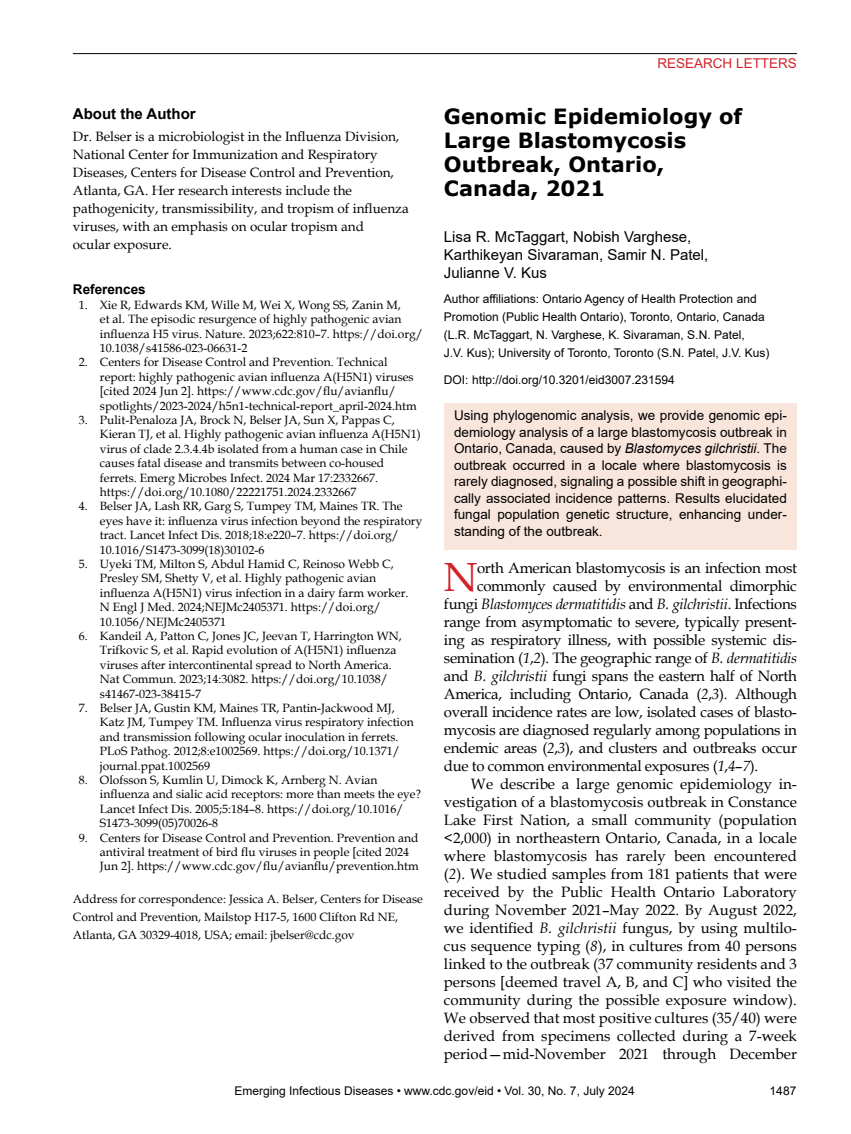
<style>
.page{position:relative;width:851px;height:1134px;background:#fff}
.page>*{position:absolute;margin:0;border:0;box-sizing:border-box;transform-origin:0 0}
.t1{font:40.8px "Book Antiqua";color:#d2232a}
.t2{font:700 21px/24px "Verdana";color:#000}
.t3{font:15px "Book Antiqua";color:#000}
.t4{font:15px "Book Antiqua";letter-spacing:-.02em;color:#000}
.t5{font:15px/18px "Arial";color:#000}
.t6{font:italic 15px "Book Antiqua";letter-spacing:-.02em;color:#000}
.t7{font:700 15px "Arial";color:#000}
.t8{font:13.5px/16.5px "Arial";color:#000;text-align:justify}
.t9{font:13.5px/18px "Book Antiqua";color:#000}
.t10{font:13.5px "Arial";color:#d2232a}
.t11{font:700 13.5px "Arial";color:#000}
.t12{font:12px/14.4px "Book Antiqua";color:#000}
.t13{font:12px/18px "Arial";color:#000}
.s1{font-style:italic}
.s2{font-style:normal}
</style>
<div class="page">
<hr style="left:73px;top:53px;width:723px;height:1px;background:#000">
<div style="left:444px;top:403px;width:352px;height:147px;background:#f8e5dc"></div>
<p class="t10" style="left:657px;top:54px;width:141px">RESEARCH LETTERS</p>
<h2 class="t2" style="left:444px;top:104px;width:300px">Genomic Epidemiology of<br>Large Blastomycosis<br>Outbreak, Ontario,<br>Canada, 2021</h2>
<p class="t5" style="left:444px;top:228px;width:266px">Lisa R. McTaggart, Nobish Varghese,<br>Karthikeyan Sivaraman, Samir N. Patel,<br>Julianne V. Kus</p>
<p class="t13" style="left:444px;top:290px;width:327px">Author affiliations: Ontario Agency of Health Protection and Promotion (Public Health Ontario), Toronto, Ontario, Canada (L.R. McTaggart, N. Varghese, K. Sivaraman, S.N. Patel,<br>J.V. Kus); University of Toronto, Toronto (S.N. Patel, J.V. Kus)</p>
<p class="t13" style="left:444px;top:371px;width:232px">DOI: http://doi.org/10.3201/eid3007.231594</p>
<p class="t7" style="left:73px;top:103px;width:124px">About the Author</p>
<p class="t9" style="left:73px;top:128px;width:337px">Dr. Belser is a microbiologist in the Influenza Division, National Center for Immunization and Respiratory Diseases, Centers for Disease Control and Prevention, Atlanta, GA. Her research interests include the pathogenicity, transmissibility, and tropism of influenza viruses, with an emphasis on ocular tropism and<br>ocular exposure.</p>
<p class="t11" style="left:73px;top:280px;width:74px">References</p>
<p class="t12" style="left:100px;top:297px;width:324px;text-indent:-21px">1. Xie R, Edwards KM, Wille M, Wei X, Wong SS, Zanin M,<br>et al. The episodic resurgence of highly pathogenic avian influenza H5 virus. Nature. 2023;622:810–7. https://doi.org/ 10.1038/s41586-023-06631-2</p>
<p class="t12" style="left:100px;top:355px;width:318px;text-indent:-21px">2. Centers for Disease Control and Prevention. Technical report: highly pathogenic avian influenza A(H5N1) viruses [cited 2024 Jun 2]. https://www.cdc.gov/flu/avianflu/ spotlights/2023-2024/h5n1-technical-report_april-2024.htm</p>
<p class="t12" style="left:100px;top:413px;width:322px;text-indent:-21px">3. Pulit-Penaloza JA, Brock N, Belser JA, Sun X, Pappas C, Kieran TJ, et al. Highly pathogenic avian influenza A(H5N1) virus of clade 2.3.4.4b isolated from a human case in Chile causes fatal disease and transmits between co-housed ferrets. Emerg Microbes Infect. 2024 Mar 17:2332667. https://doi.org/10.1080/22221751.2024.2332667</p>
<p class="t12" style="left:100px;top:499px;width:324px;text-indent:-21px">4. Belser JA, Lash RR, Garg S, Tumpey TM, Maines TR. The eyes have it: influenza virus infection beyond the respiratory tract. Lancet Infect Dis. 2018;18:e220–7. https://doi.org/ 10.1016/S1473-3099(18)30102-6</p>
<p class="t12" style="left:100px;top:557px;width:310px;text-indent:-21px">5. Uyeki TM, Milton S, Abdul Hamid C, Reinoso Webb C, Presley SM, Shetty V, et al. Highly pathogenic avian influenza A(H5N1) virus infection in a dairy farm worker.<br>N Engl J Med. 2024;NEJMc2405371. https://doi.org/ 10.1056/NEJMc2405371</p>
<p class="t12" style="left:100px;top:629px;width:303px;text-indent:-21px">6. Kandeil A, Patton C, Jones JC, Jeevan T, Harrington WN, Trifkovic S, et al. Rapid evolution of A(H5N1) influenza viruses after intercontinental spread to North America.<br>Nat Commun. 2023;14:3082. https://doi.org/10.1038/ s41467-023-38415-7</p>
<p class="t12" style="left:100px;top:701px;width:315px;text-indent:-21px">7. Belser JA, Gustin KM, Maines TR, Pantin-Jackwood MJ, Katz JM, Tumpey TM. Influenza virus respiratory infection and transmission following ocular inoculation in ferrets.<br>PLoS Pathog. 2012;8:e1002569. https://doi.org/10.1371/ journal.ppat.1002569</p>
<p class="t12" style="left:100px;top:773px;width:322px;text-indent:-21px">8. Olofsson S, Kumlin U, Dimock K, Arnberg N. Avian influenza and sialic acid receptors: more than meets the eye?<br>Lancet Infect Dis. 2005;5:184–8. https://doi.org/10.1016/ S1473-3099(05)70026-8</p>
<p class="t12" style="left:100px;top:830px;width:320px;text-indent:-21px">9. Centers for Disease Control and Prevention. Prevention and antiviral treatment of bird flu viruses in people [cited 2024<br>Jun 2]. https://www.cdc.gov/flu/avianflu/prevention.htm</p>
<p class="t12" style="left:73px;top:890px;width:351px;line-height:18px">Address for correspondence: Jessica A. Belser, Centers for Disease<br>Control and Prevention, Mailstop H17-5, 1600 Clifton Rd NE,<br>Atlanta, GA 30329-4018, USA; email: jbelser@cdc.gov</p>
<p class="t8" style="left:454px;top:407px;width:334px">Using phylogenomic analysis, we provide genomic epi&shy;demiology analysis of a large blastomycosis outbreak in Ontario, Canada, caused by <span class="s1">Blastomyces gilchristii</span>. The outbreak occurred in a locale where blastomycosis is rarely diagnosed, signaling a possible shift in geographi&shy;cally associated incidence patterns. Results elucidated fungal population genetic structure, enhancing under&shy;standing of the outbreak.</p>
<h1 class="t1" style="left:444px;top:549px;width:35px">N</h1>
<p class="t4" style="left:477px;top:558px;width:321px">orth American blastomycosis is an infection most</p>
<p class="t4" style="left:477px;top:576px;width:321px">commonly caused by environmental dimorphic</p>
<p class="t6" style="left:444px;top:594px;width:354px"><span class="s2">fungi</span> Blastomyces dermatitidis <span class="s2">and</span> B. gilchristii<span class="s2">. Infections</span></p>
<p class="t4" style="left:444px;top:612px;width:354px">range from asymptomatic to severe, typically present-</p>
<p class="t4" style="left:444px;top:630px;width:354px">ing as respiratory illness, with possible systemic dis-</p>
<p class="t4" style="left:444px;top:648px;width:354px">semination (<span class="s1">1</span>,<span class="s1">2</span>). The geographic range of <span class="s1">B. dermatitidis</span></p>
<p class="t4" style="left:444px;top:666px;width:354px">and <span class="s1">B. gilchristii</span> fungi spans the eastern half of North</p>
<p class="t4" style="left:444px;top:684px;width:354px">America, including Ontario, Canada (<span class="s1">2</span>,<span class="s1">3</span>). Although</p>
<p class="t4" style="left:444px;top:702px;width:354px">overall incidence rates are low, isolated cases of blasto-</p>
<p class="t4" style="left:444px;top:720px;width:354px">mycosis are diagnosed regularly among populations in</p>
<p class="t4" style="left:444px;top:738px;width:354px">endemic areas (<span class="s1">2</span>,<span class="s1">3</span>), and clusters and outbreaks occur</p>
<p class="t4" style="left:444px;top:756px;width:315px">due to common environmental exposures (<span class="s1">1</span>,<span class="s1">4</span>–<span class="s1">7</span>).</p>
<p class="t3" style="left:471px;top:774px;width:327px">We describe a large genomic epidemiology in-</p>
<p class="t3" style="left:444px;top:792px;width:354px">vestigation of a blastomycosis outbreak in Constance</p>
<p class="t3" style="left:444px;top:810px;width:354px">Lake First Nation, a small community (population</p>
<p class="t3" style="left:444px;top:828px;width:354px">&lt;2,000) in northeastern Ontario, Canada, in a locale</p>
<p class="t3" style="left:444px;top:846px;width:354px">where blastomycosis has rarely been encountered</p>
<p class="t3" style="left:444px;top:864px;width:354px">(<span class="s1">2</span>). We studied samples from 181 patients that were</p>
<p class="t3" style="left:444px;top:882px;width:354px">received by the Public Health Ontario Laboratory</p>
<p class="t3" style="left:444px;top:900px;width:354px">during November 2021–May 2022. By August 2022,</p>
<p class="t3" style="left:444px;top:918px;width:354px">we identified <span class="s1">B. gilchristii</span> fungus, by using multilo-</p>
<p class="t3" style="left:444px;top:936px;width:354px">cus sequence typing (<span class="s1">8</span>), in cultures from 40 persons</p>
<p class="t3" style="left:444px;top:954px;width:354px">linked to the outbreak (37 community residents and 3</p>
<p class="t3" style="left:444px;top:972px;width:354px">persons [deemed travel A, B, and C] who visited the</p>
<p class="t3" style="left:444px;top:990px;width:354px">community during the possible exposure window).</p>
<p class="t3" style="left:444px;top:1008px;width:354px">We observed that most positive cultures (35/40) were</p>
<p class="t3" style="left:444px;top:1026px;width:354px">derived from specimens collected during a 7-week</p>
<p class="t3" style="left:444px;top:1044px;width:354px">period—mid-November 2021 through December</p>
<p class="t13" style="left:234px;top:1082px;width:401px">Emerging Infectious Diseases • www.cdc.gov/eid • Vol. 30, No. 7, July 2024</p>
<p class="t13" style="left:769px;top:1082px;width:28px">1487</p>
</div>
